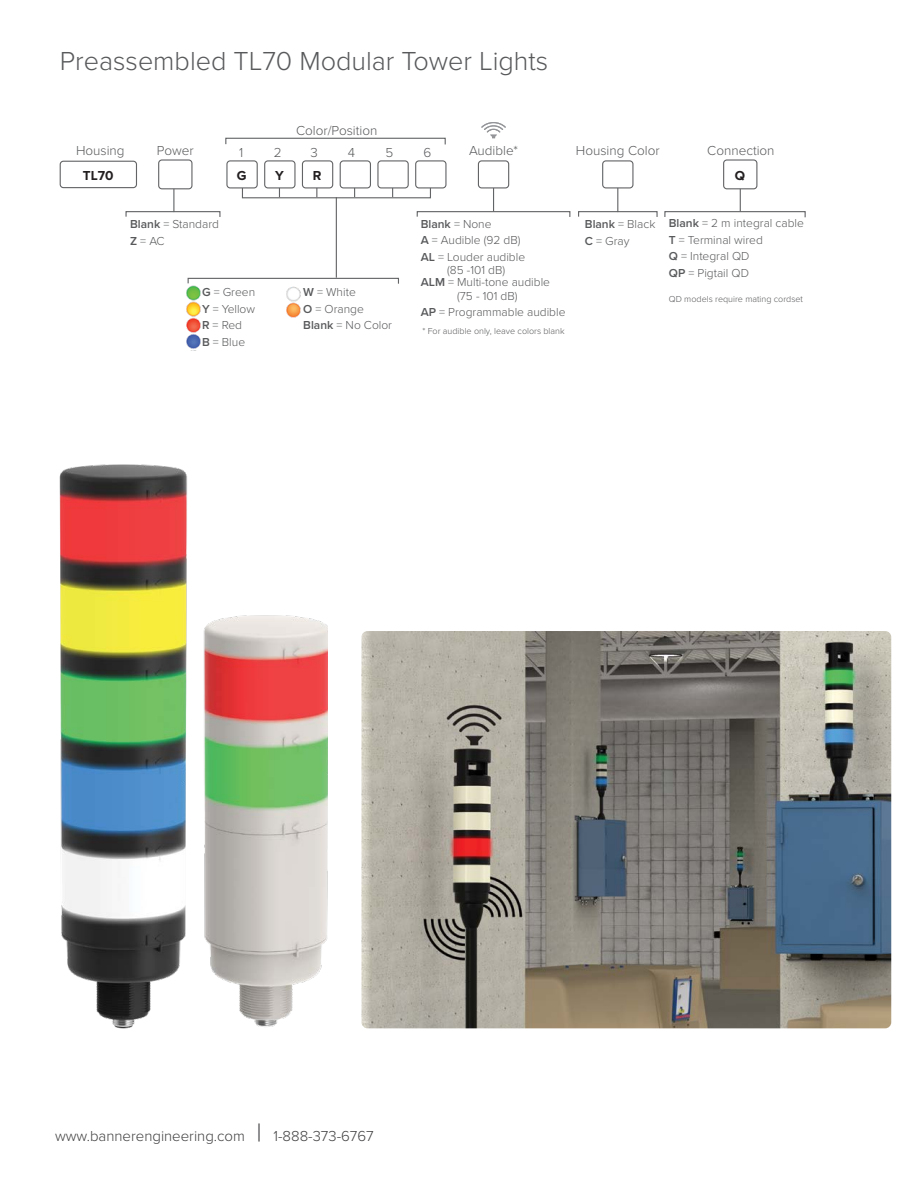
<style>
.page{position:relative;width:918px;height:1188px;background:#fff}
.page>*{position:absolute;margin:0;border:0;box-sizing:border-box;transform-origin:0 0}
.t1{font:300 27px "Proxima Nova";color:#58595b}
.t2{font:300 15px "Proxima Nova";color:#414042}
.t3{font:300 13.5px "Proxima Nova";color:#58595b}
.t4{font:700 13.5px "Proxima Nova";color:#231f20}
.t5{font:300 12px/16.5px "Proxima Nova";color:#58595b}
.t6{font:300 9px "Proxima Nova";color:#58595b}
.s1{font-weight:600}
.s2{font-size:25.5px}
</style>
<div class="page">
<img style="left:59px;top:464px;width:128px;height:565px">
<img style="left:203px;top:615px;width:125px;height:412px">
<img style="left:361px;top:631px;width:530px;height:397px">
<hr style="left:493px;top:170px;width:1px;height:41px;background:#636466">
<div style="left:417px;top:211px;width:153px;height:7px;border:1px solid #636466"></div>
<hr style="left:617px;top:175px;width:1px;height:37px;background:#636466">
<div style="left:578px;top:211px;width:80px;height:7px;border:1px solid #636466"></div>
<hr style="left:173px;top:175px;width:1px;height:37px;background:#636466">
<div style="left:125px;top:211px;width:96px;height:7px;border:1px solid #636466"></div>
<div style="left:603px;top:161px;width:30px;height:27px;background:#fff;border-radius:3px"></div>
<div style="left:602px;top:160px;width:32px;height:28px;border:1px solid #636466;border-radius:3px"></div>
<hr style="left:740px;top:173px;width:1px;height:39px;background:#636466">
<div style="left:664px;top:211px;width:142px;height:7px;border:1px solid #636466"></div>
<div style="left:724px;top:160px;width:33px;height:29px;background:#fff;border-radius:3px"></div>
<div style="left:723px;top:159px;width:34px;height:30px;border:1px solid #636466;border-radius:3px"></div>
<div style="left:60px;top:161px;width:77px;height:27px;border:1px solid #636466;border-radius:3px"></div>
<div style="left:188px;top:278px;width:211px;height:6px;border:1px solid #636466"></div>
<div style="left:478px;top:161px;width:31px;height:27px;background:#fff;border-radius:3px"></div>
<div style="left:478px;top:160px;width:31px;height:28px;border:1px solid #636466;border-radius:3px"></div>
<div style="left:159px;top:160px;width:33px;height:29px;background:#fff;border-radius:3px"></div>
<div style="left:158px;top:159px;width:35px;height:30px;border:1px solid #636466;border-radius:3px"></div>
<svg style="left:481px;top:122px;width:25px;height:16px"></svg>
<img style="left:186px;top:281px;width:16px;height:68px">
<img style="left:286px;top:287px;width:15px;height:31px">
<div style="left:225px;top:138px;width:221px;height:7px;border:1px solid #636466"></div>
<div style="left:242px;top:187px;width:189px;height:11px;border:1px solid #636466"></div>
<div style="left:226px;top:160px;width:32px;height:28px;border:1px solid #636466;border-radius:3px"></div>
<hr style="left:336px;top:197px;width:1px;height:81px;background:#636466">
<div style="left:264px;top:160px;width:32px;height:28px;border:1px solid #636466;border-radius:3px"></div>
<div style="left:340px;top:160px;width:31px;height:28px;border:1px solid #636466;border-radius:3px"></div>
<div style="left:302px;top:160px;width:31px;height:28px;border:1px solid #636466;border-radius:3px"></div>
<div style="left:377px;top:160px;width:32px;height:28px;border:1px solid #636466;border-radius:3px"></div>
<div style="left:415px;top:160px;width:32px;height:28px;border:1px solid #636466;border-radius:3px"></div>
<h1 class="t1" style="left:60px;top:40px;width:490px">Preassembled TL70 Modular Tower Lights</h1>
<p class="t3" style="left:296px;top:121px;width:83px">Color/Position</p>
<p class="t3" style="left:76px;top:141px;width:50px">Housing</p>
<p class="t3" style="left:157px;top:141px;width:38px">Power</p>
<p class="t3" style="left:707px;top:141px;width:69px">Connection</p>
<p class="t3" style="left:576px;top:141px;width:85px">Housing Color</p>
<p class="t3" style="left:469px;top:141px;width:50px">Audible*</p>
<p class="t3" style="left:239px;top:142px;width:6px">1</p>
<p class="t3" style="left:274px;top:142px;width:9px">2</p>
<p class="t3" style="left:311px;top:142px;width:9px">3</p>
<p class="t3" style="left:348px;top:142px;width:9px">4</p>
<p class="t3" style="left:386px;top:142px;width:9px">5</p>
<p class="t3" style="left:424px;top:142px;width:9px">6</p>
<p class="t4" style="left:83px;top:165px;width:32px">TL70</p>
<p class="t4" style="left:735px;top:165px;width:12px">Q</p>
<p class="t4" style="left:237px;top:165px;width:11px">G</p>
<p class="t4" style="left:275px;top:165px;width:10px">Y</p>
<p class="t4" style="left:313px;top:165px;width:10px">R</p>
<p class="t5" style="left:130px;top:215px;width:90px"><span class="s1">Blank</span> = Standard<br><span class="s1">Z</span> = AC</p>
<p class="t5" style="left:202px;top:283px;width:55px"><span class="s1">G</span> = Green<br><span class="s1">Y</span> = Yellow<br><span class="s1">R</span> = Red<br><span class="s1">B</span> = Blue</p>
<p class="t5" style="left:303px;top:283px;width:90px"><span class="s1">W</span> = White<br><span class="s1">O</span> = Orange<br><span class="s1">Blank</span> = No Color</p>
<p class="t5" style="left:421px;top:215px;width:106px"><span class="s1">Blank</span> = None<br><span class="s1">A</span> = Audible (92 dB)<br><span class="s1">AL</span> = Louder audible</p>
<p class="t5" style="left:421px;top:263px;width:131px;line-height:12px;text-indent:26px">(85 -101 dB)<br><span class="s1">ALM</span> = Multi-tone audible</p>
<p class="t5" style="left:421px;top:287px;width:146px;text-indent:36px">(75 - 101 dB)<br><span class="s1">AP</span> = Programmable audible</p>
<p class="t6" style="left:422px;top:325px;width:144px">* For audible only, leave colors blank</p>
<p class="t5" style="left:585px;top:215px;width:72px"><span class="s1">Blank</span> = Black<br><span class="s1">C</span> = Gray</p>
<p class="t5" style="left:669px;top:214px;width:137px"><span class="s1">Blank</span> = 2 m integral cable<br><span class="s1">T</span> = Terminal wired<br><span class="s1">Q</span> = Integral QD<br><span class="s1">QP</span> = Pigtail QD</p>
<p class="t6" style="left:669px;top:293px;width:136px">QD models require mating cordset</p>
<p class="t2" style="left:55px;top:1125px;width:320px">www.bannerengineering.com <span class="s2">|</span> 1-888-373-6767</p>
</div>
